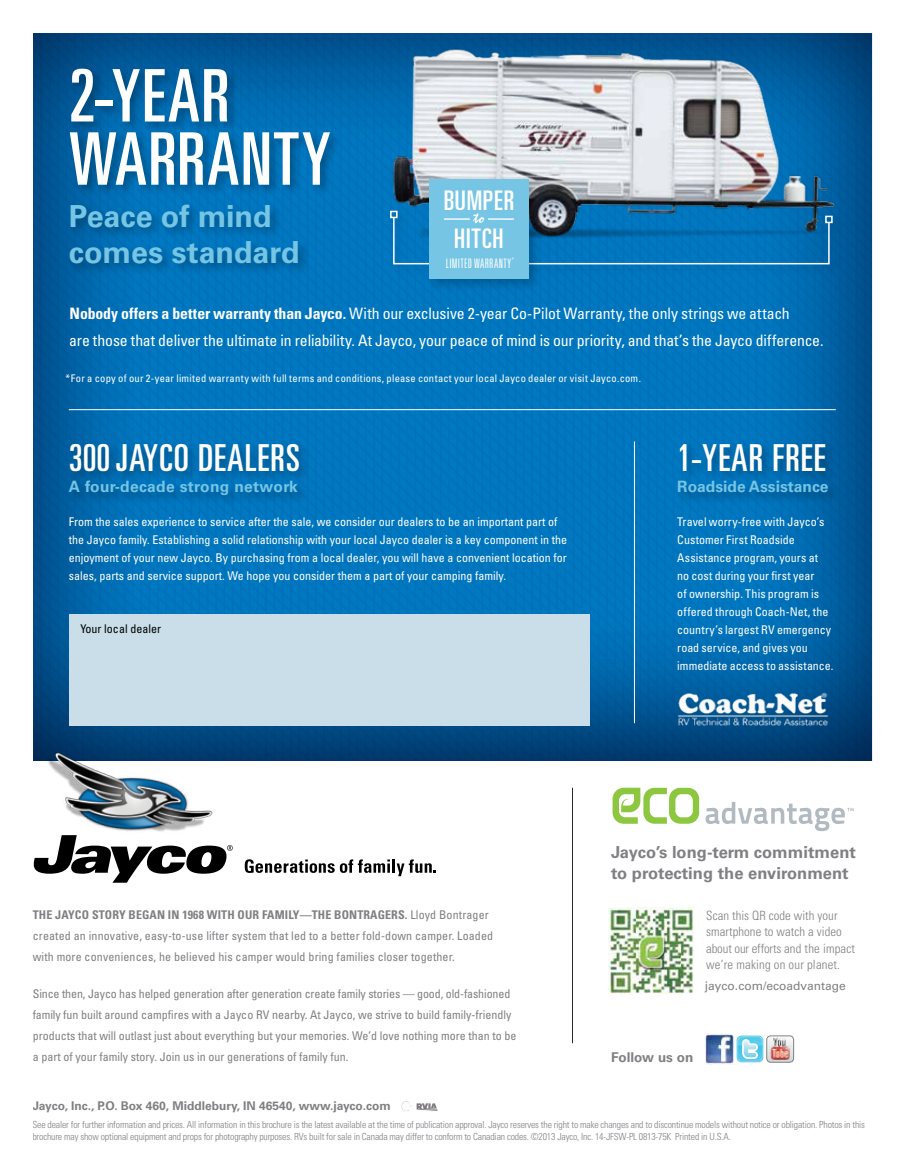
<style>
.page{position:relative;width:905px;height:1175px;background:#fff}
.page>*{position:absolute;margin:0;border:0;box-sizing:border-box;transform-origin:0 0}
.t1{font:ultra-condensed 72.6px/63.2px "Univers";letter-spacing:.02em;color:#fff}
.t2{font:ultra-condensed 37.2px "Univers";letter-spacing:.03em;color:#fff}
.t3{font:700 30.45px/36px "Univers";color:#76c5e4}
.t4{font:ultra-condensed 27px/38.2px "Univers";letter-spacing:.03em;color:#fff;text-align:center}
.t5{font:17.55px "Mistral DTC";color:#fff}
.t6{font:700 16.5px/21px "Univers";color:#807f83}
.t7{font:condensed 15.75px/27px "Univers";letter-spacing:-.01em;color:#fff}
.t8{font:700 15.6px "Univers";letter-spacing:.02em;color:#76c5e4}
.t9{font:700 15.6px "Univers";color:#76c5e4}
.t10{font:700 13.5px "Univers";color:#807f83}
.t11{font:300 ultra-condensed 13.05px "Univers";letter-spacing:.03em;color:#fff}
.t12{font:300 condensed 12.75px/16.5px "Univers";letter-spacing:.005em;color:#807f83}
.t13{font:condensed 12px/18px "Univers";color:#fff}
.t14{font:condensed 12px/21px "Univers";color:#807f83}
.t15{font:700 12px "Univers";color:#807f83}
.t16{font:700 condensed 12px "Univers";letter-spacing:.01em;color:#807f83}
.t17{font:12px "Univers";color:#807f83}
.t18{font:condensed 12px "Univers";color:#000}
.t19{font:condensed 10.5px "Univers";letter-spacing:.02em;color:#fff}
.t20{font:300 condensed 9.75px/12px "Univers";letter-spacing:-.015em;color:#807f83}
.s1{font-weight:700}
</style>
<div class="page">
<svg style="left:401px;top:1101px;width:36px;height:10px"></svg>
<div style="left:0;top:0;width:904px;height:761px;background:#00254d;opacity:.75"></div>
<img style="left:608px;top:908px;width:86px;height:86px">
<svg style="left:612px;top:787px;width:87px;height:36px"></svg>
<svg style="left:705px;top:802px;width:148px;height:29px"></svg>
<hr style="left:572px;top:787px;width:1px;height:256px;background:#000">
<img style="left:374px;top:43px;width:469px;height:203px">
<div style="left:386px;top:207px;width:459px;height:70px;background:#000;opacity:.2"></div>
<svg style="left:392px;top:216px;width:438px;height:49px;background:#0d76b8"></svg>
<div style="left:825px;top:216px;width:7px;height:7px;border:2px solid #fff"></div>
<div style="left:390px;top:211px;width:7px;height:7px;border:2px solid #fff"></div>
<img style="left:671px;top:684px;width:161px;height:41px">
<div style="left:66px;top:440px;width:245px;height:67px;background:#000;opacity:.3"></div>
<div style="left:675px;top:440px;width:165px;height:65px;background:#000;opacity:.3"></div>
<hr style="left:69px;top:409px;width:766px;height:1px;background:#fff">
<hr style="left:634px;top:441px;width:1px;height:282px;background:#fff">
<div style="left:69px;top:614px;width:520px;height:111px;background:#c9dee8"></div>
<div style="left:67px;top:65px;width:275px;height:211px;background:#000;opacity:.3"></div>
<div style="left:425px;top:176px;width:116px;height:116px;background:#000;opacity:.2"></div>
<div style="left:429px;top:179px;width:99px;height:100px;background:#76c5e4"></div>
<hr style="left:444px;top:218px;width:26px;height:2px;background:#fff">
<hr style="left:488px;top:218px;width:26px;height:2px;background:#fff">
<svg style="left:245px;top:859px;width:191px;height:17px"></svg>
<img style="left:45px;top:750px;width:171px;height:82px">
<svg style="left:33px;top:835px;width:200px;height:47px"></svg>
<img style="left:705px;top:1033px;width:30px;height:31px">
<svg style="left:736px;top:1035px;width:57px;height:27px"></svg>
<div style="left:766px;top:1035px;width:27px;height:27px;border:1px solid #807f83;border-radius:4px"></div>
<img style="left:769px;top:1037px;width:22px;height:23px">
<h1 class="t1" style="left:69px;top:64px;width:264px">2-YEAR<br>WARRANTY</h1>
<h3 class="t3" style="left:69px;top:198px;width:232px">Peace of mind comes standard</h3>
<h3 class="t4" style="left:443px;top:181px;width:61px">BUMPER<br>HITCH</h3>
<h3 class="t5" style="left:473px;top:207px;width:12px">to</h3>
<p class="t11" style="left:446px;top:256px;width:70px">LIMITED WARRANTY<sup>*</sup></p>
<p class="t7" style="left:69px;top:299px;width:756px"><span class="s1">NOBODY OFFERS A BETTER WARRANTY THAN JAYCO.</span> With our exclusive 2-year Co-Pilot Warranty, the only strings we attach<br>are those that deliver the ultimate in reliability. At Jayco, your peace of mind is our priority, and that’s the Jayco difference.</p>
<p class="t19" style="left:66px;top:371px;width:577px">*For a copy of our 2-year limited warranty with full terms and conditions, please contact your local Jayco dealer or visit Jayco.com.</p>
<h2 class="t2" style="left:69px;top:436px;width:232px">300 JAYCO DEALERS</h2>
<h3 class="t8" style="left:69px;top:478px;width:230px">A four-decade strong network</h3>
<p class="t13" style="left:69px;top:513px;width:500px">From the sales experience to service after the sale, we consider our dealers to be an important part of the Jayco family. Establishing a solid relationship with your local Jayco dealer is a key component in the enjoyment of your new Jayco. By purchasing from a local dealer, you will have a convenient location for sales, parts and service support. We hope you consider them a part of your camping family.</p>
<p class="t18" style="left:80px;top:621px;width:82px">Your local dealer</p>
<h2 class="t2" style="left:677px;top:436px;width:122px">1-YEAR FREE</h2>
<h3 class="t9" style="left:677px;top:478px;width:153px">Roadside Assistance</h3>
<p class="t13" style="left:677px;top:513px;width:158px">Travel worry-free with Jayco’s<br>Customer First Roadside<br>Assistance program, yours at<br>no cost during your first year<br>of ownership. This program is offered through Coach-N et, the country’s largest RV emergency road service, and gives you immediate access to assistance.</p>
<p class="t16" style="left:33px;top:907px;width:31px">THE JAYCO</p>
<p class="t16" style="left:92px;top:907px;width:8px">STORY</p>
<p class="t16" style="left:129px;top:907px;width:8px">BEGAN</p>
<p class="t16" style="left:168px;top:907px;width:47px">IN 1968 WITH</p>
<p class="t16" style="left:237px;top:907px;width:8px">OUR</p>
<p class="t16" style="left:262px;top:907px;width:8px">FAMILY</p>
<p class="t16" style="left:300px;top:907px;width:20px">—THE</p>
<p class="t16" style="left:334px;top:907px;width:16px">BONTRAGERS</p>
<p class="t14" style="left:33px;top:904px;width:462px;text-indent:372px"><span class="s1">.</span> Lloyd Bontrager created an innovative, easy-to-use lifter system that led to a better fold-down camper. Loaded with more conveniences, he believed his camper would bring families closer together.</p>
<p class="t14" style="left:33px;top:983px;width:485px">Since then, Jayco has helped generation after generation create family stories — good, old-fashioned family fun built around campfires with a Jayco RV nearby. At Jayco, we strive to build family-friendly products that will outlast just about everything but your memories. We’d love nothing more than to be a part of your family story. Join us in our generations of family fun.</p>
<h3 class="t6" style="left:611px;top:842px;width:246px">Jayco’s long-term commitment to protecting the environment</h3>
<p class="t12" style="left:706px;top:906px;width:150px">Scan this QR code with your smartphone to watch a video about our efforts and the impact we’re making on our planet.</p>
<p class="t17" style="left:705px;top:978px;width:142px">jayco.com/ecoadvantage</p>
<p class="t10" style="left:611px;top:1049px;width:83px">Follow us on</p>
<p class="t15" style="left:32px;top:1098px;width:360px">Jayco, Inc., P.O. Box 460, Middlebury, IN 46540, www.jayco.com</p>
<p class="t20" style="left:32px;top:1118px;width:834px">See dealer for further information and prices. All information in this brochure is the latest available at the time of publication approval. Jayco reserves the right to make changes and to discontinue models without notice or obligation. Photos in this brochure may show optional equipment and props for photography purposes. RVs built for sale in Canada may differ to conform to Canadian codes. ©2013 Jayco, Inc. 14-JFSW-PL 0813-75K Printed in U.S.A.</p>
</div>
